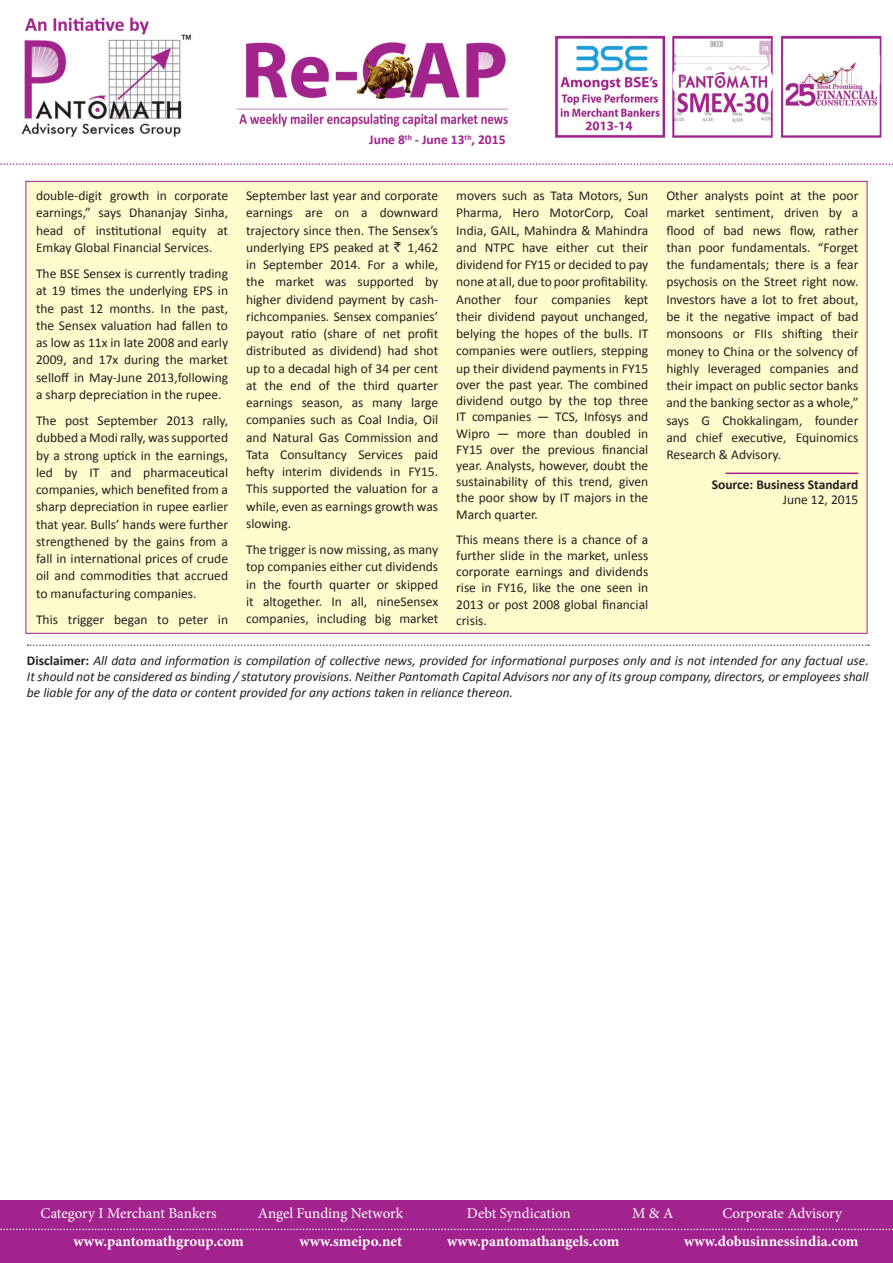
<style>
.page{position:relative;width:893px;height:1263px;background:#fff}
.page>*{position:absolute;margin:0;border:0;box-sizing:border-box;transform-origin:0 0}
.t1{font:700 15px "Minion Pro";color:#fff}
.t2{font:15px "Minion Pro";letter-spacing:-.005em;color:#fff}
.t3{font:13.5px/17.2px "Calibri";color:#231f20;text-align:justify}
.t4{font:italic 13.5px/16.2px "Calibri";color:#231f20;text-align:justify}
.t5{font:700 13.5px "Calibri";color:#231f20}
.t6{font:700 13.5px "Calibri";color:#a2238e}
.s1{font-family:"Rupee Foradian"}
.s2{font-weight:700;font-style:normal}
</style>
<div class="page">
<img style="left:21px;top:17px;width:861px;height:121px">
<div style="left:0;top:1201px;width:893px;height:62px;background:#a2238e"></div>
<svg style="left:0;top:163px;width:893px;height:2px"></svg>
<svg style="left:0;top:1229px;width:893px;height:1px"></svg>
<div style="left:26px;top:181px;width:841px;height:453px;background:#fffbcc;border:1px solid #a2238e"></div>
<svg style="left:28px;top:644px;width:841px;height:2px"></svg>
<hr style="left:725px;top:473px;width:133px;height:1px;background:#a2238e">
<p class="t3" style="left:36px;top:187px;width:194px">double-digit growth in corporate earnings,” says Dhananjay Sinha, head of institutional equity at Emkay Global Financial Services.</p>
<p class="t3" style="left:36px;top:265px;width:194px">The BSE Sensex is currently trading at 19 times the underlying EPS in the past 12 months. In the past, the Sensex valuation had fallen to as low as 11x in late 2008 and early 2009, and 17x during the market selloff in May-June 2013,following a sharp depreciation in the rupee.</p>
<p class="t3" style="left:36px;top:412px;width:194px">The post September 2013 rally, dubbed a Modi rally, was supported by a strong uptick in the earnings, led by IT and pharmaceutical companies, which benefited from a sharp depreciation in rupee earlier that year. Bulls’ hands were further strengthened by the gains from a fall in international prices of crude oil and commodities that accrued to manufacturing companies.</p>
<p class="t3" style="left:36px;top:610px;width:194px">This trigger began to peter in</p>
<p class="t6" style="left:369px;top:130px;width:138px">June 8<sup>th</sup> - June 13<sup>th</sup>, 2015</p>
<p class="t3" style="left:246px;top:187px;width:194px">September last year and corporate earnings are on a downward trajectory since then. The Sensex’s underlying EPS peaked at <span class="s1">`</span> 1,462 in September 2014. For a while, the market was supported by higher dividend payment by cash&shy;richcompanies. Sensex companies’ payout ratio (share of net profit distributed as dividend) had shot up to a decadal high of 34 per cent at the end of the third quarter earnings season, as many large companies such as Coal India, Oil and Natural Gas Commission and Tata Consultancy Services paid hefty interim dividends in FY15.<br>This supported the valuation for a while, even as earnings growth was slowing.</p>
<p class="t3" style="left:246px;top:541px;width:194px">The trigger is now missing, as many top companies either cut dividends in the fourth quarter or skipped it altogether. In all, nineSensex companies, including big market</p>
<p class="t3" style="left:456px;top:187px;width:194px;line-height:16.8px">movers such as Tata Motors, Sun Pharma, Hero MotorCorp, Coal India, GAIL, Mahindra &amp; Mahindra and NTPC have either cut their dividend for FY15 or decided to pay none at all, due to poor profitability.<br>Another four companies kept their dividend payout unchanged, belying the hopes of the bulls. IT companies were outliers, stepping up their dividend payments in FY15 over the past year. The combined dividend outgo by the top three IT companies — TCS, Infosys and Wipro — more than doubled in FY15 over the previous financial year. Analysts, however, doubt the sustainability of this trend, given the poor show by IT majors in the March quarter.</p>
<p class="t3" style="left:456px;top:531px;width:194px;line-height:16.2px">This means there is a chance of a further slide in the market, unless corporate earnings and dividends rise in FY16, like the one seen in 2013 or post 2008 global financial crisis.</p>
<p class="t3" style="left:666px;top:187px;width:194px">Other analysts point at the poor market sentiment, driven by a flood of bad news flow, rather than poor fundamentals. “Forget the fundamentals; there is a fear psychosis on the Street right now.<br>Investors have a lot to fret about, be it the negative impact of bad monsoons or FIIs shifting their money to China or the solvency of highly leveraged companies and their impact on public sector banks and the banking sector as a whole,” says G Chokkalingam, founder and chief executive, Equinomics Research &amp; Advisory.</p>
<p class="t5" style="left:712px;top:475px;width:148px">Source: Business Standard</p>
<p class="t3" style="left:783px;top:491px;width:77px">June 12, 2015</p>
<p class="t4" style="left:27px;top:652px;width:843px"><span class="s2">Disclaimer:</span> All data and information is compilation of collective news, provided for informational purposes only and is not intended for any factual use.<br>It should not be considered as binding / statutory provisions. Neither Pantomath Capital Advisors nor any of its group company, directors, or employees shall be liable for any of the data or content provided for any actions taken in reliance thereon.</p>
<p class="t2" style="left:41px;top:1203px;width:178px">Category I Merchant Bankers</p>
<p class="t2" style="left:258px;top:1203px;width:147px">Angel Funding Network</p>
<p class="t2" style="left:467px;top:1203px;width:105px">Debt Syndication</p>
<p class="t2" style="left:632px;top:1203px;width:43px">M &amp; A</p>
<p class="t2" style="left:722px;top:1203px;width:121px">Corporate Advisory</p>
<p class="t1" style="left:73px;top:1230px;width:172px">www.pantomathgroup.com</p>
<p class="t1" style="left:299px;top:1230px;width:104px">www.smeipo.net</p>
<p class="t1" style="left:447px;top:1230px;width:174px">www.pantomathangels.com</p>
<p class="t1" style="left:684px;top:1230px;width:176px">www.dobusinnessindia.com</p>
</div>
